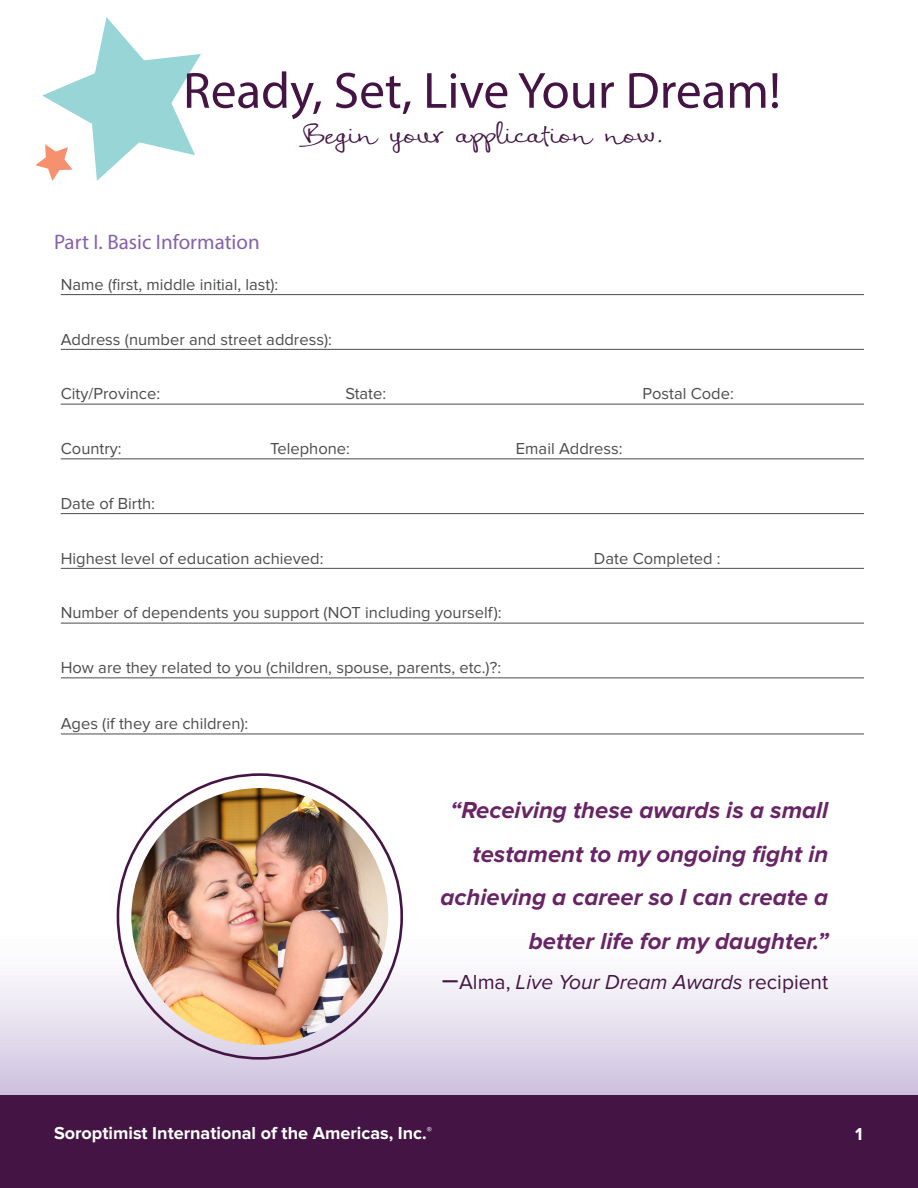
<style>
.page{position:relative;width:918px;height:1188px;background:#fff}
.page>*{position:absolute;margin:0;border:0;box-sizing:border-box;transform-origin:0 0}
.t1{font:51.3px "Myriad Pro";color:#441544}
.t2{font:italic 700 24px/43.5px "Proxima Nova";color:#682465;text-align:right}
.t3{font:24px "Coral";color:#441544}
.t4{font:italic 21px "Proxima Nova";color:#441544}
.FormHeading{font:21px "Myriad Pro";color:#8462aa}
.t5{font:700 18px "Proxima Nova";color:#fff}
.RuleBelow{font:16.5px "Proxima Nova";color:#4b4c4d}
.s1{font-weight:700;font-style:normal;font-size:19.5px}
.s2{font-style:normal}
</style>
<div class="page">
<svg style="left:0;top:924px;width:918px;height:171px"></svg>
<hr style="left:61px;top:294px;width:803px;height:1px;background:#4b4c4d">
<hr style="left:61px;top:349px;width:803px;height:1px;background:#4b4c4d">
<hr style="left:61px;top:404px;width:803px;height:1px;background:#4b4c4d">
<hr style="left:61px;top:458px;width:803px;height:1px;background:#4b4c4d">
<hr style="left:61px;top:513px;width:803px;height:1px;background:#4b4c4d">
<hr style="left:61px;top:568px;width:803px;height:1px;background:#4b4c4d">
<hr style="left:61px;top:623px;width:803px;height:1px;background:#4b4c4d">
<hr style="left:61px;top:677px;width:803px;height:1px;background:#4b4c4d">
<hr style="left:61px;top:734px;width:803px;height:1px;background:#4b4c4d">
<svg style="left:35px;top:17px;width:166px;height:164px"></svg>
<img style="left:131px;top:788px;width:257px;height:257px;border-radius:128px">
<div style="left:0;top:1095px;width:918px;height:93px;background:#441544"></div>
<p class="t1" style="left:183px;top:59px;width:599px">Ready, Set, Live Your Dream!</p>
<p class="t3" style="left:300px;top:120px;width:365px">Begin your application now.</p>
<p class="FormHeading" style="left:54px;top:229px;width:207px">Part I. Basic Information</p>
<p class="RuleBelow" style="left:61px;top:277px;width:219px">Name (first, middle initial, last):</p>
<p class="RuleBelow" style="left:61px;top:332px;width:273px">Address (number and street address):</p>
<p class="RuleBelow" style="left:61px;top:386px;width:101px">City/Province:</p>
<p class="RuleBelow" style="left:345px;top:386px;width:42px">State:</p>
<p class="RuleBelow" style="left:643px;top:386px;width:93px">Postal Code:</p>
<p class="RuleBelow" style="left:61px;top:441px;width:62px">Country:</p>
<p class="RuleBelow" style="left:270px;top:441px;width:81px">Telephone:</p>
<p class="RuleBelow" style="left:516px;top:441px;width:108px">Email Address:</p>
<p class="RuleBelow" style="left:61px;top:496px;width:96px">Date of Birth:</p>
<p class="RuleBelow" style="left:61px;top:551px;width:264px">Highest level of education achieved:</p>
<p class="RuleBelow" style="left:594px;top:551px;width:128px">Date Completed :</p>
<p class="RuleBelow" style="left:61px;top:605px;width:442px">Number of dependents you support (NOT including yourself):</p>
<p class="RuleBelow" style="left:61px;top:660px;width:442px">How are they related to you (children, spouse, parents, etc.)?:</p>
<p class="RuleBelow" style="left:61px;top:716px;width:189px">Ages (if they are children):</p>
<p class="t2" style="left:440px;top:789px;width:389px">“Receiving these awards is a small testament to my ongoing fight in achieving a career so I can create a better life for my daughter.”</p>
<p class="t4" style="left:442px;top:973px;width:388px"><span class="s1">—</span><span class="s2">Alma,</span> Live Your Dream Awards <span class="s2">recipient</span></p>
<p class="t5" style="left:54px;top:1125px;width:380px">Soroptimist International of the Americas, Inc.<sup>®</sup></p>
<p class="t5" style="left:855px;top:1126px;width:9px">1</p>
</div>
